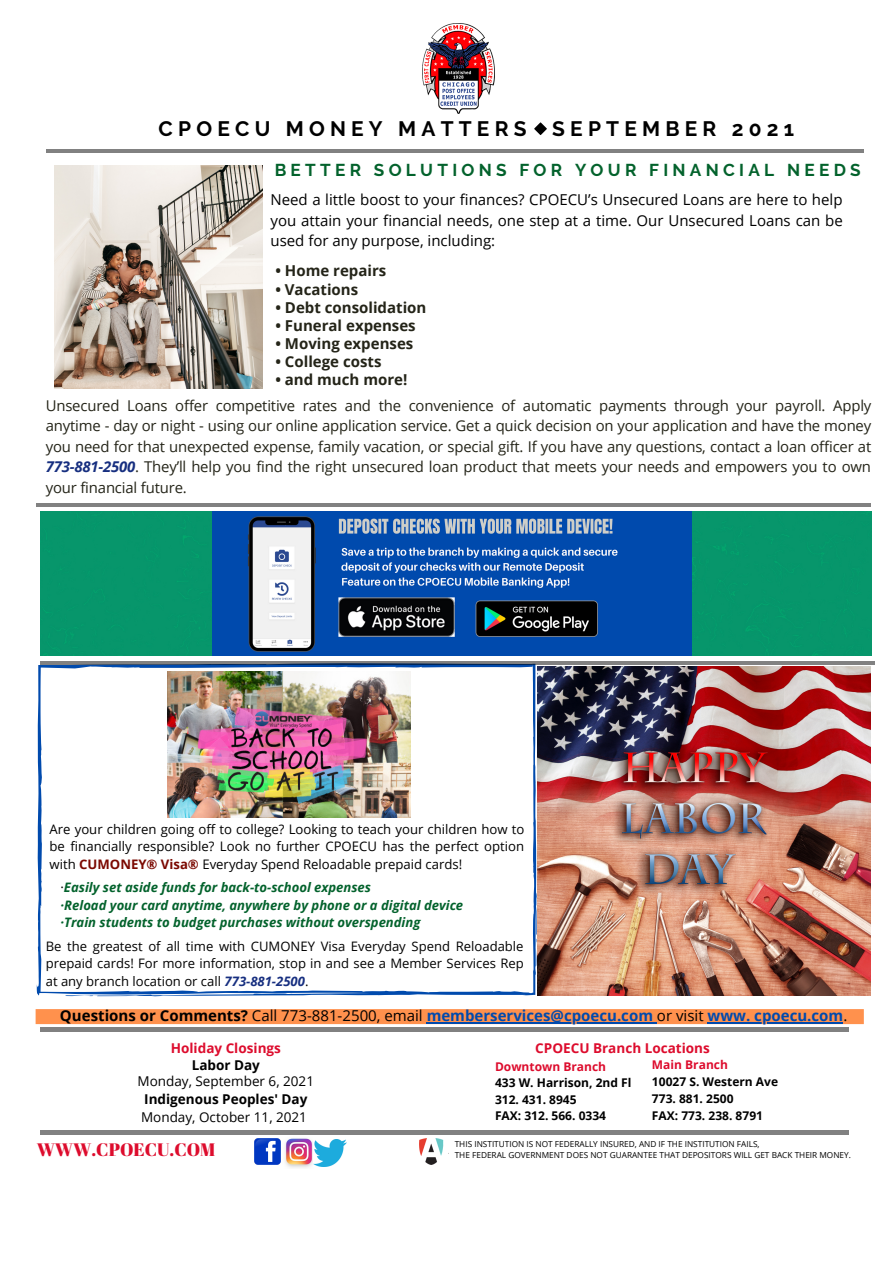
<style>
.page{position:relative;width:894px;height:1264px;background:#fff}
.page>*{position:absolute;margin:0;border:0;box-sizing:border-box;transform-origin:0 0}
.t1{font:700 20.85px "Raleway";letter-spacing:.25em;color:#000}
.t2{font:18px "Abril Fatface";color:#dd0c2d}
.t3{font:700 17.1px "Raleway";letter-spacing:.25em;color:#03622c}
.t4{font:15px/20.2px "Open Sans";color:#000;text-align:justify}
.t5{font:700 15px "Open Sans";color:#242418}
.t6{font:700 15px "Open Sans";color:#004aad}
.t7{font:14.85px/20.5px "Open Sans";letter-spacing:-.01em;color:#242418;text-align:justify}
.t8{font:13.5px "Open Sans";color:#000}
.t9{font:700 13.5px "Open Sans";color:#dd0c2d}
.t10{font:700 13.5px "Open Sans";color:#000}
.t11{font:13.2px/17.5px "Open Sans";color:#000;text-align:justify}
.t12{font:13.05px/17.4px "Open Sans";color:#000;text-align:justify}
.t13{font:italic 700 13.05px "Open Sans";color:#03622c}
.t14{font:700 12px "Open Sans";color:#000}
.t15{font:700 12px "Open Sans";color:#dd0c2d}
.t16{font:8.25px "Open Sans";color:#000}
.s1{font-weight:700;font-style:italic;color:#172f80}
.s2{font-weight:700;color:#7b0902}
.s3{font-weight:400;font-style:normal;color:#000}
.s4{color:#000}
.s5{font-weight:400;color:#000}
</style>
<div class="page">
<hr style="left:46px;top:149px;width:817px;height:4px;background:#818181">
<svg style="left:36px;top:1009px;width:827px;height:15px;background:#f78f51"></svg>
<img style="left:419px;top:1138px;width:25px;height:26px">
<img style="left:271px;top:1134px;width:55px;height:34px">
<img style="left:254px;top:1137px;width:27px;height:28px">
<img style="left:313px;top:1139px;width:33px;height:27px">
<img style="left:422px;top:24px;width:72px;height:90px">
<svg style="left:534px;top:122px;width:12px;height:13px"></svg>
<hr style="left:40px;top:1027px;width:808px;height:4px;background:#818181">
<hr style="left:40px;top:1130px;width:808px;height:3px;background:#000">
<svg style="left:37px;top:665px;width:499px;height:332px"></svg>
<svg style="left:40px;top:661px;width:834px;height:4px;background:#6d737a"></svg>
<img style="left:54px;top:165px;width:209px;height:223px">
<img style="left:537px;top:666px;width:333px;height:329px">
<div style="left:40px;top:511px;width:831px;height:144px;background:#07966b"></div>
<hr style="left:36px;top:503px;width:834px;height:3px;background:#000">
<img style="left:213px;top:511px;width:478px;height:144px">
<img style="left:167px;top:671px;width:243px;height:146px">
<hr style="left:426px;top:1022px;width:230px;height:1px;background:#004aad">
<hr style="left:707px;top:1022px;width:136px;height:1px;background:#004aad">
<p class="t1" style="left:159px;top:116px;width:637px">CPOECU MONEY MATTERS SEPTEMBER 2021</p>
<p class="t3" style="left:274px;top:160px;width:587px">BETTER SOLUTIONS FOR YOUR FINANCIAL NEEDS</p>
<p class="t4" style="left:270px;top:189px;width:573px">Need a little boost to your finances? CPOECU’s Unsecured Loans are here to help you attain your financial needs, one step at a time. Our Unsecured Loans can be used for any purpose, including:</p>
<p class="t5" style="left:275px;top:260px;width:112px">• Home repairs</p>
<p class="t5" style="left:275px;top:278px;width:84px">• Vacations</p>
<p class="t5" style="left:275px;top:296px;width:153px">• Debt consolidation</p>
<p class="t5" style="left:275px;top:314px;width:142px">• Funeral expenses</p>
<p class="t5" style="left:275px;top:332px;width:139px">• Moving expenses</p>
<p class="t5" style="left:275px;top:350px;width:108px">• College costs</p>
<p class="t5" style="left:275px;top:368px;width:133px">• and much more!</p>
<p class="t7" style="left:46px;top:395px;width:826px">Unsecured Loans offer competitive rates and the convenience of automatic payments through your payroll. Apply anytime - day or night - using our online application service. Get a quick decision on your application and have the money you need for that unexpected expense, family vacation, or special gift. If you have any questions, contact a loan officer at <span class="s1">773-881-2500</span>. They’ll help you find the right unsecured loan product that meets your needs and empowers you to own your financial future.</p>
<p class="t11" style="left:50px;top:819px;width:476px">Are your children going off to college? Looking to teach your children how to be financially responsible? Look no further CPOECU has the perfect option with <span class="s2">CUMONEY® Visa®</span> Everyday Spend Reloadable prepaid cards!</p>
<p class="t13" style="left:60px;top:878px;width:312px"><span class="s3">·</span>Easily set aside funds for back-to-school expenses</p>
<p class="t13" style="left:60px;top:895px;width:404px">·Reload your card anytime, anywhere by phone or a digital device</p>
<p class="t13" style="left:60px;top:913px;width:361px">·Train students to budget purchases without overspending</p>
<p class="t12" style="left:46px;top:937px;width:479px">Be the greatest of all time with CUMONEY Visa Everyday Spend Reloadable prepaid cards! For more information, stop in and see a Member Services Rep at any branch location or call <span class="s1">773-881-2500</span>.</p>
<p class="t6" style="left:60px;top:1004px;width:788px"><span class="s4">Questions or Comments?</span> <span class="s5">Call 773-881-2500, email</span> memberservices@cpoecu.com <span class="s5">or visit</span> www. cpoecu.com<span class="s5">.</span></p>
<p class="t9" style="left:171px;top:1038px;width:112px">Holiday Closings</p>
<p class="t9" style="left:535px;top:1038px;width:176px">CPOECU Branch Locations</p>
<p class="t10" style="left:192px;top:1055px;width:70px">Labor Day</p>
<p class="t8" style="left:137px;top:1071px;width:178px">Monday, September 6, 2021</p>
<p class="t10" style="left:144px;top:1089px;width:165px">Indigenous Peoples' Day</p>
<p class="t8" style="left:141px;top:1107px;width:167px">Monday, October 11, 2021</p>
<p class="t15" style="left:651px;top:1056px;width:77px">Main Branch</p>
<p class="t14" style="left:651px;top:1073px;width:128px">10027 S. Western Ave</p>
<p class="t14" style="left:651px;top:1089px;width:83px">773. 881. 2500</p>
<p class="t14" style="left:651px;top:1106px;width:112px">FAX: 773. 238. 8791</p>
<p class="t15" style="left:495px;top:1057px;width:113px">Downtown Branch</p>
<p class="t14" style="left:495px;top:1074px;width:138px">433 W. Harrison, 2nd Fl</p>
<p class="t14" style="left:495px;top:1090px;width:83px">312. 431. 8945</p>
<p class="t14" style="left:495px;top:1107px;width:112px">FAX: 312. 566. 0334</p>
<p class="t2" style="left:37px;top:1137px;width:180px">WWW.CPOECU.COM</p>
<p class="t16" style="left:454px;top:1137px;width:306px">THIS INSTITUTION IS NOT FEDERALLY INSURED, AND IF THE INSTITUTION FAILS,</p>
<p class="t16" style="left:454px;top:1148px;width:397px">THE FEDERAL GOVERNMENT DOES NOT GUARANTEE THAT DEPOSITORS WILL GET BACK THEIR MONEY.</p>
</div>
